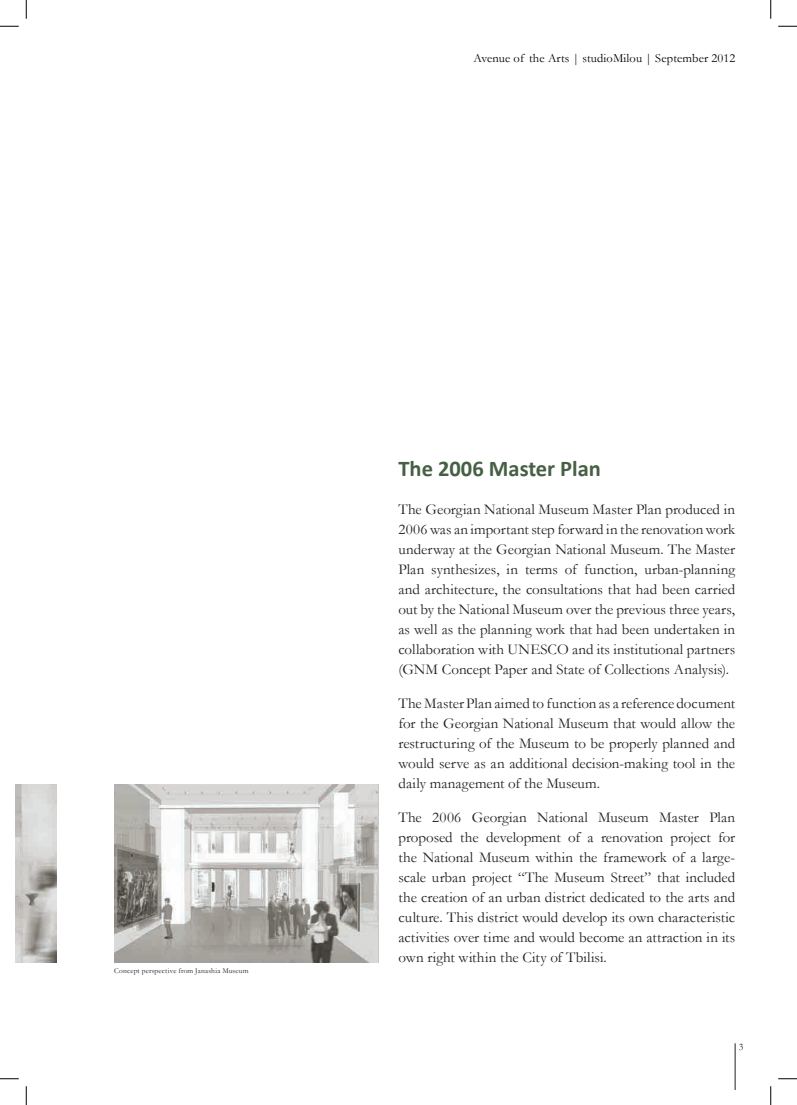
<style>
.page{position:relative;width:797px;height:1105px;background:#fff}
.page>*{position:absolute;margin:0;border:0;box-sizing:border-box;transform-origin:0 0}
.Calibri_Head{font:700 22.5px "Calibri";color:#465f45}
.Body{font:15px/20px "Garamond";color:#231f20;text-align:justify}
.t1{font:12.5px "Garamond";letter-spacing:.01em;color:#000}
.Page_Numbering{font:10px "Garamond";color:#231f20}
.t2{font:7.5px "Garamond";letter-spacing:.025em;color:#231f20}
</style>
<div class="page">
<img style="left:114px;top:785px;width:265px;height:177px">
<img style="left:16px;top:785px;width:41px;height:177px">
<hr style="left:735px;top:1043px;width:1px;height:46px;background:#231f20">
<svg style="left:0;top:25px;width:19px;height:2px"></svg>
<svg style="left:778px;top:25px;width:19px;height:2px"></svg>
<svg style="left:0;top:1078px;width:19px;height:1px"></svg>
<svg style="left:778px;top:1078px;width:19px;height:1px"></svg>
<svg style="left:25px;top:0;width:2px;height:19px"></svg>
<svg style="left:25px;top:1086px;width:2px;height:19px"></svg>
<svg style="left:770px;top:0;width:1px;height:19px"></svg>
<svg style="left:770px;top:1086px;width:1px;height:19px"></svg>
<p class="t1" style="left:473px;top:49px;width:263px">Avenue of the Arts | studioMilou | September 2012</p>
<p class="t2" style="left:114px;top:965px;width:136px">Concept perspective from Janashia Museum</p>
<p class="Calibri_Head" style="left:398px;top:454px;width:204px">The 2006 Master Plan</p>
<p class="Body" style="left:398px;top:499px;width:338px">The Georgian National Museum Master Plan produced in 2006 was an important step forward in the renovation work underway at the Georgian National Museum. The Master Plan synthesizes, in terms of function, urban-planning and architecture, the consultations that had been carried out by the National Museum over the previous three years, as well as the planning work that had been undertaken in collaboration with UNESCO and its institutional partners (GNM Concept Paper and State of Collections Analysis).</p>
<p class="Body" style="left:398px;top:693px;width:338px">The Master Plan aimed to function as a reference document for the Georgian National Museum that would allow the restructuring of the Museum to be properly planned and would serve as an additional decision-making tool in the daily management of the Museum.</p>
<p class="Body" style="left:398px;top:807px;width:338px">The 2006 Georgian National Museum Master Plan proposed the development of a renovation project for the National Museum within the framework of a large&shy;scale urban project “The Museum Street” that included the creation of an urban district dedicated to the arts and culture. This district would develop its own characteristic activities over time and would become an attraction in its own right within the City of Tbilisi.</p>
<p class="Page_Numbering" style="left:738px;top:1040px;width:6px">3</p>
</div>
